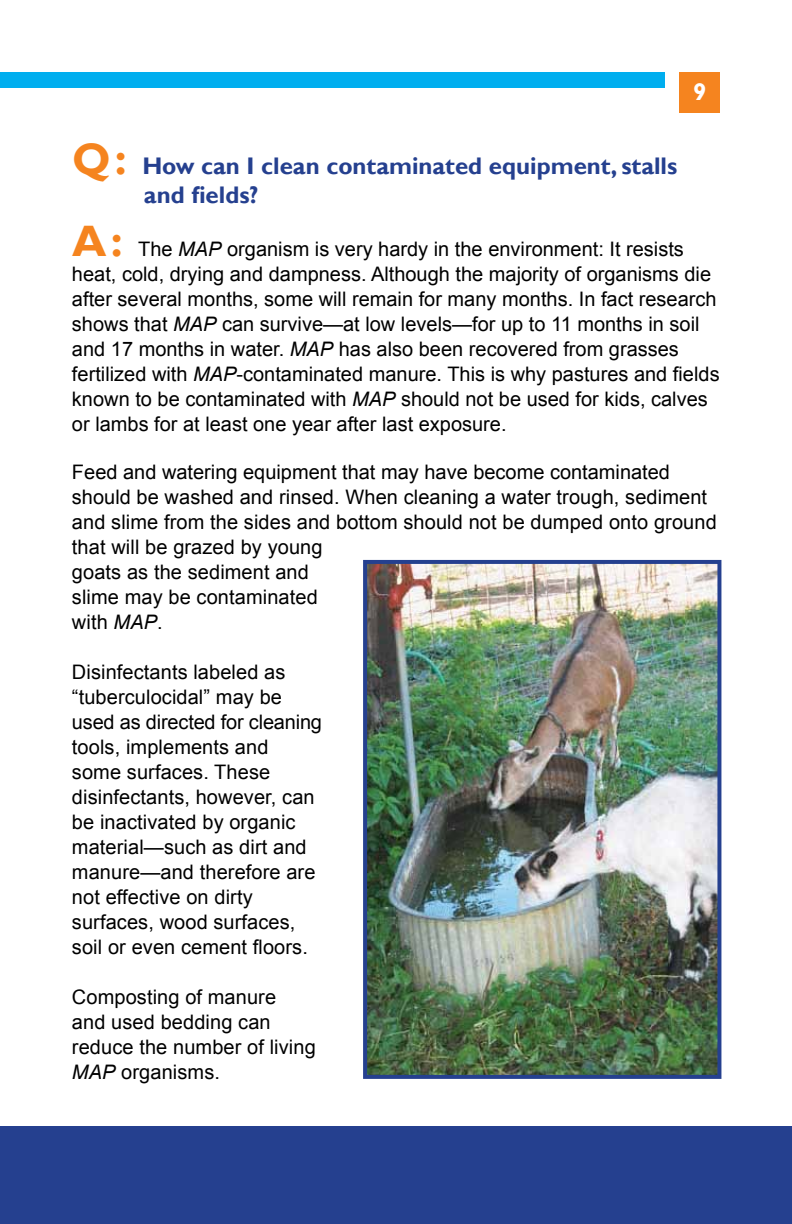
<style>
.page{position:relative;width:792px;height:1224px;background:#fff}
.page>*{position:absolute;margin:0;border:0;box-sizing:border-box;transform-origin:0 0}
.t1{font:700 24px/28.8px "Gill Sans";color:#25408f}
.t2{font:700 24px "Gill Sans";color:#fff}
.t3{font:20px/25px "Arial";color:#000}
.s1{font-size:44px;color:#f5841f}
.s2{font-family:"Gill Sans";font-weight:700;font-size:44px;color:#f5841f}
.s3{font-style:italic}
</style>
<div class="page">
<div style="left:0;top:1126px;width:792px;height:98px;background:#25408f"></div>
<div style="left:0;top:72px;width:664px;height:16px;background:#00aeef"></div>
<div style="left:679px;top:72px;width:41px;height:41px;background:#f5841f"></div>
<img style="left:368px;top:565px;width:348px;height:509px">
<div style="left:363px;top:560px;width:358px;height:519px;border:4px solid #25408f"></div>
<p class="t2" style="left:693px;top:78px;width:15px">9</p>
<p class="t1" style="left:144px;top:153px;width:535px;text-indent:-72px"><span class="s1">Q:</span> How can I clean contaminated equipment, stalls and fields?</p>
<p class="t3" style="left:72px;top:237px;width:649px"><span class="s2">A:</span> The <span class="s3">MAP</span> organism is very hardy in the environment: It resists heat, cold, drying and dampness. Although the majority of organisms die after several months, some will remain for many months. In fact research shows that <span class="s3">MAP</span> can survive—at low levels—for up to 11 months in soil and 17 months in water. <span class="s3">MAP</span> has also been recovered from grasses fertilized with <span class="s3">MAP</span>-contaminated manure. This is why pastures and fields known to be contaminated with <span class="s3">MAP</span> should not be used for kids, calves or lambs for at least one year after last exposure.</p>
<p class="t3" style="left:72px;top:460px;width:646px">Feed and watering equipment that may have become contaminated should be washed and rinsed. When cleaning a water trough, sediment and slime from the sides and bottom should not be dumped onto ground that will be grazed by young<br>goats as the sediment and<br>slime may be contaminated<br>with <span class="s3">MAP</span>.</p>
<p class="t3" style="left:72px;top:660px;width:252px">Disinfectants labeled as “tuberculocidal” may be used as directed for cleaning tools, implements and some surfaces. These disinfectants, however, can be inactivated by organic material—such as dirt and manure—and therefore are not effective on dirty surfaces, wood surfaces, soil or even cement floors.</p>
<p class="t3" style="left:72px;top:985px;width:245px">Composting of manure<br>and used bedding can reduce the number of living<br><span class="s3">MAP</span> organisms.</p>
</div>
